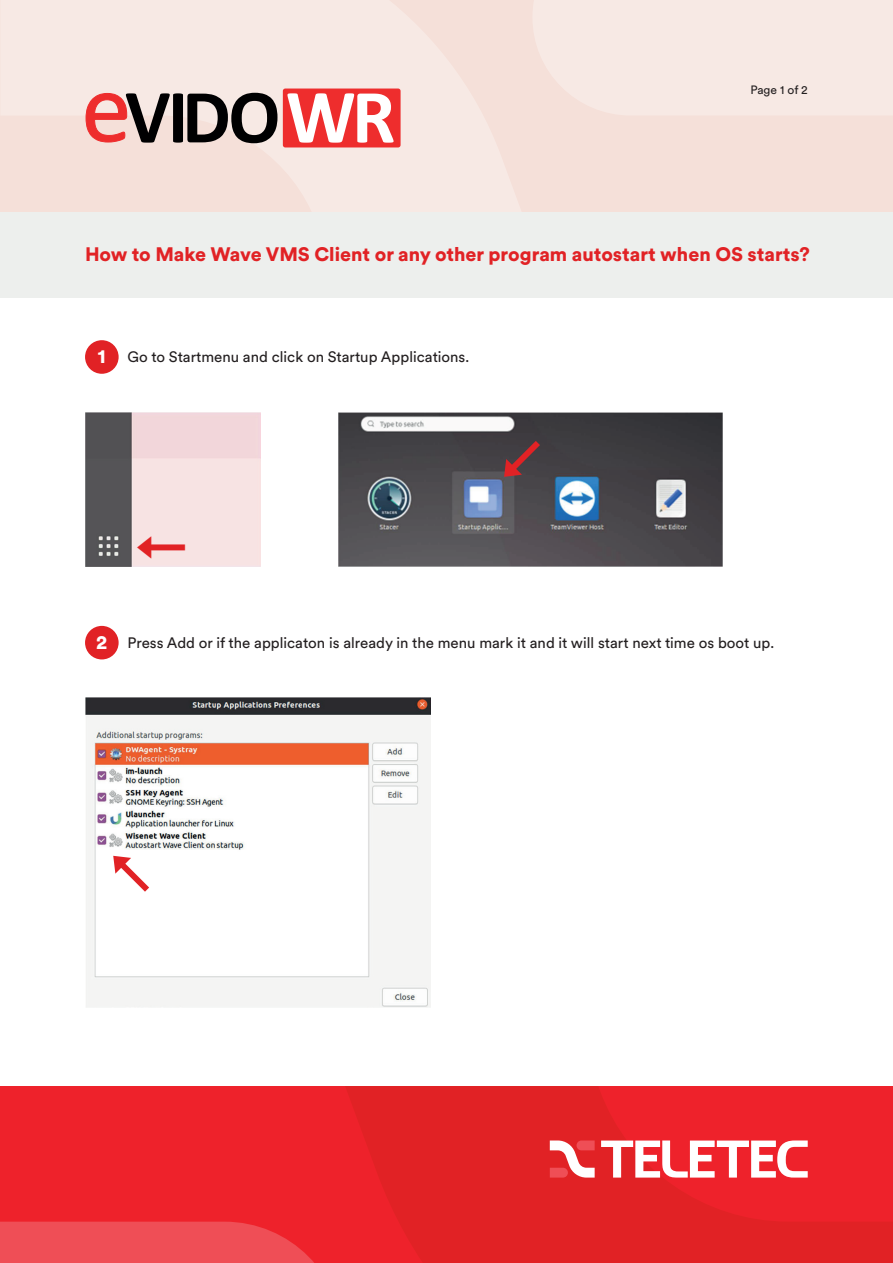
<style>
.page{position:relative;width:893px;height:1263px;background:#fff}
.page>*{position:absolute;margin:0;border:0;box-sizing:border-box;transform-origin:0 0}
.t1{font:900 45px "Circular XX";color:#e12225}
.t2{font:900 19.35px "Circular XX";color:#e12225}
.t3{font:15px "Circular XX";color:#231f20}
.t4{font:12px "Circular XX";letter-spacing:-.005em;color:#231f20}
.s1{font-weight:900;font-size:19.5px;color:#fff}
</style>
<div class="page">
<svg style="left:0;top:0;width:893px;height:213px;background:#f5e4de"></svg>
<div style="left:532px;top:0;width:361px;height:116px;background:#f7e9e4"></div>
<div style="left:0;top:213px;width:893px;height:85px;background:#edefed"></div>
<svg style="left:0;top:1086px;width:893px;height:177px;background:#e82228"></svg>
<svg style="left:0;top:1221px;width:343px;height:42px;background:#ee464e"></svg>
<svg style="left:550px;top:1140px;width:45px;height:37px"></svg>
<svg style="left:601px;top:1140px;width:207px;height:37px"></svg>
<div style="left:283px;top:89px;width:118px;height:58px;background:#ee2d2d;border-radius:2px"></div>
<svg style="left:85px;top:93px;width:192px;height:50px;background:#947673"></svg>
<svg style="left:287px;top:93px;width:107px;height:50px"></svg>
<img style="left:85px;top:412px;width:176px;height:155px">
<div style="left:85px;top:340px;width:34px;height:34px;background:#e12225;border-radius:50%"></div>
<div style="left:85px;top:626px;width:34px;height:33px;background:#e12225;border-radius:50%"></div>
<img style="left:338px;top:412px;width:384px;height:155px">
<img style="left:85px;top:697px;width:345px;height:310px">
<svg style="left:496px;top:435px;width:50px;height:50px;background:#444247"></svg>
<svg style="left:105px;top:848px;width:50px;height:49px"></svg>
<p class="t4" style="left:750px;top:82px;width:59px">Page 1 of 2</p>
<p class="t2" style="left:85px;top:240px;width:726px">How to Make Wave VMS Client or any other program autostart when OS starts?</p>
<p class="t3" style="left:98px;top:347px;width:373px"><span class="s1">1</span> Go to Startmenu and click on Startup Applications.</p>
<h1 class="t1" style="left:136px;top:514px;width:52px">←</h1>
<p class="t3" style="left:96px;top:632px;width:679px"><span class="s1">2</span> Press Add or if the applicaton is already in the menu mark it and it will start next time os boot up.</p>
</div>
